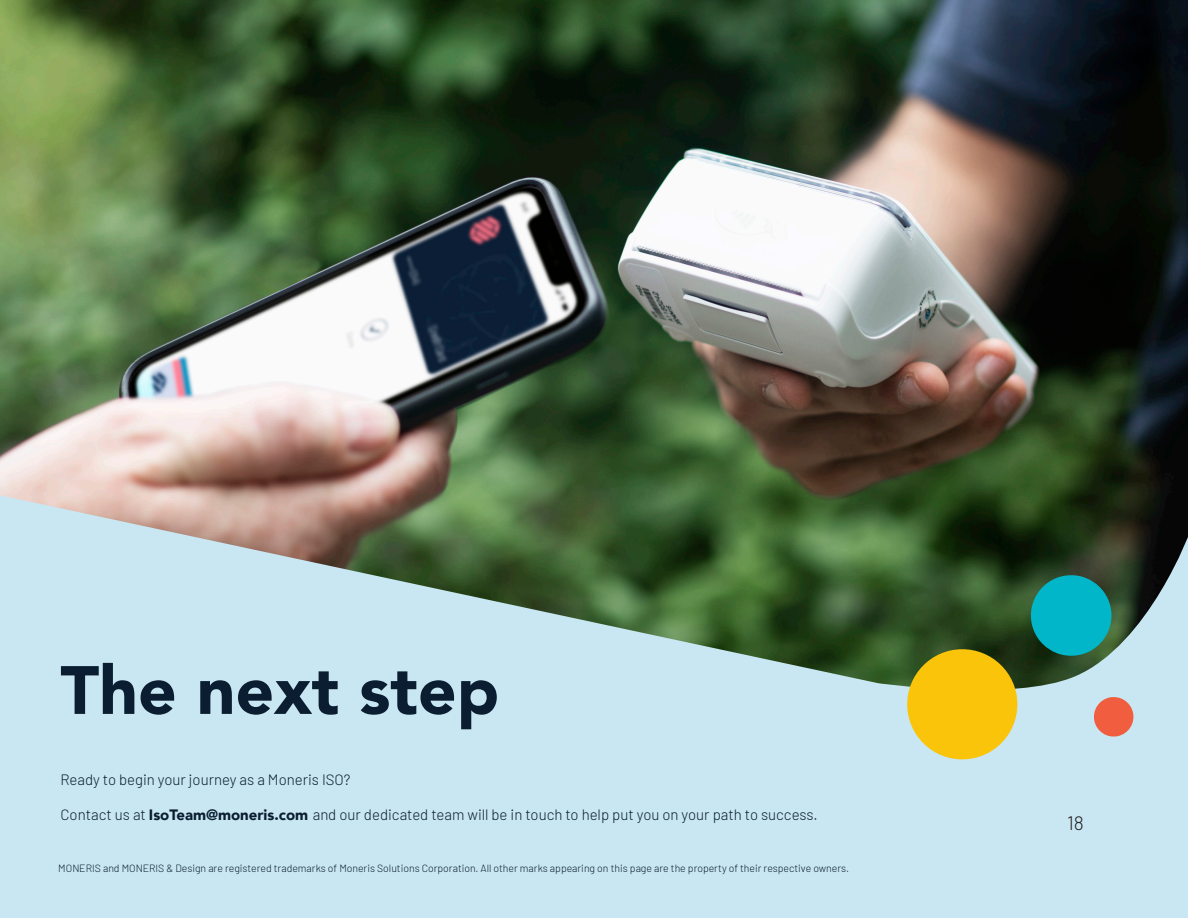
<style>
.page{position:relative;width:1188px;height:918px;background:#fff}
.page>*{position:absolute;margin:0;border:0;box-sizing:border-box;transform-origin:0 0}
.t1{font:900 67.5px "Avenir";color:#0a1d31}
.t2{font:300 19.5px "Barlow";color:#231f20}
.Copy{font:300 15px "Barlow";color:#0a1d31}
.Copy-2{font:300 10.5px "Barlow";color:#0a1d31}
.s1{font-family:"Avenir";font-weight:900}
</style>
<div class="page">
<img style="left:0;top:0;width:1188px;height:492px">
<svg style="left:0;top:492px;width:1188px;height:426px;background:#a9c5c4"></svg>
<svg style="left:902px;top:571px;width:233px;height:194px;background:#839b6a"></svg>
<p class="t1" style="left:60px;top:633px;width:440px">The next step</p>
<p class="Copy" style="left:60px;top:769px;width:292px">Ready to begin your journey as a Moneris ISO?</p>
<p class="Copy" style="left:60px;top:804px;width:759px">Contact us at <span class="s1">IsoTeam@moneris.com</span> and our dedicated team will be in touch to help put you on your path to success.</p>
<p class="Copy-2" style="left:58px;top:860px;width:792px">MONERIS and MONERIS &amp; Design are registered trademarks of Moneris Solutions Corporation. All other marks appearing on this page are the property of their respective owners.</p>
<p class="t2" style="left:1067px;top:808px;width:18px">18</p>
</div>
